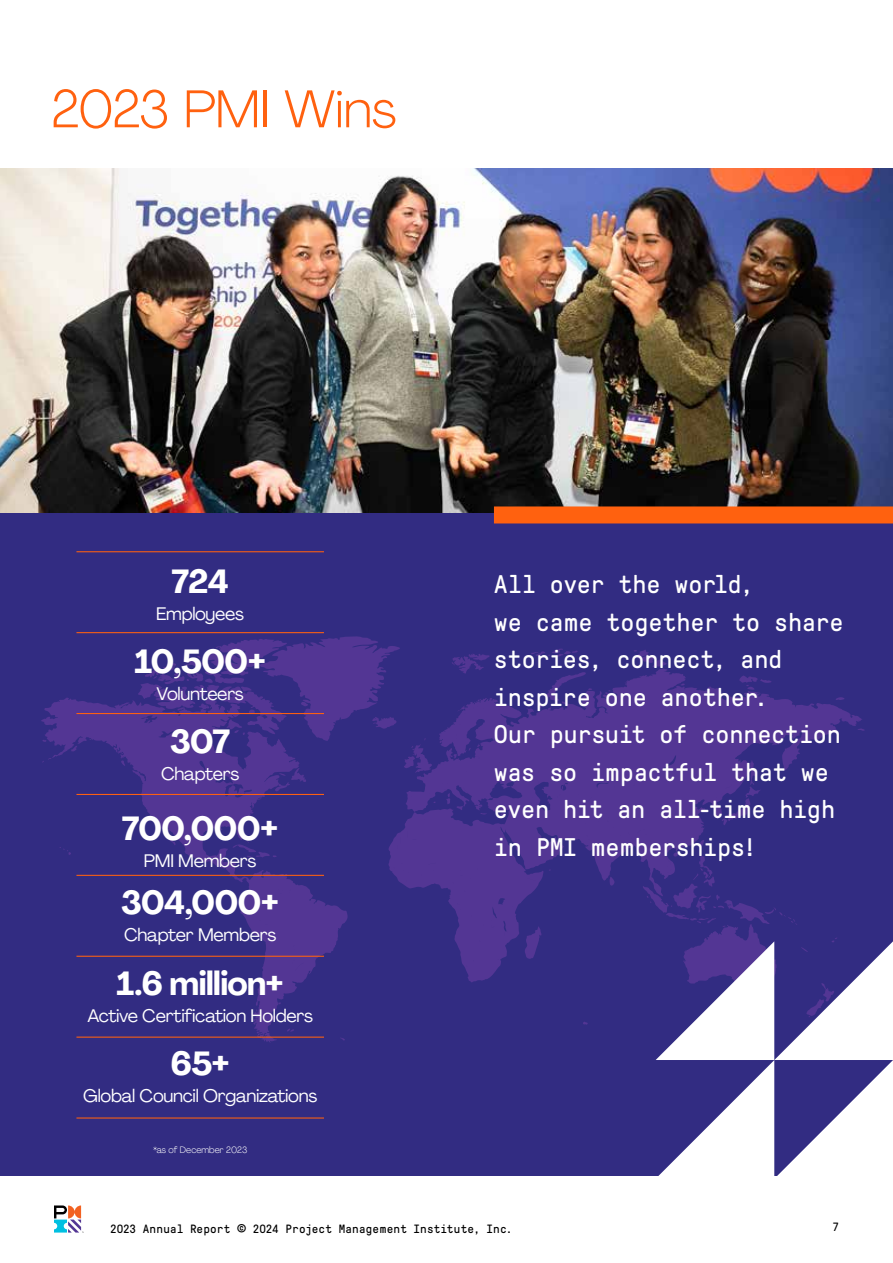
<style>
.page{position:relative;width:893px;height:1263px;background:#fff}
.page>*{position:absolute;margin:0;border:0;box-sizing:border-box;transform-origin:0 0}
.t1{font:300 52.5px "Agrandir";letter-spacing:-.01em;color:#ff610f}
.t2{font:700 33px "Agrandir";letter-spacing:-.03em;color:#fff}
.t3{font:25.5px/37.5px "GT Pressura Mono";letter-spacing:-.005em;color:#fff}
.t4{font:18px "Agrandir";letter-spacing:-.015em;color:#fff}
.t5{font:12px "GT Pressura Mono";letter-spacing:.015em;color:#000}
.t6{font:300 9px "Agrandir";color:#fff}
.s1{font-size:16.5px}
</style>
<div class="page">
<div style="left:0;top:498px;width:893px;height:678px;background:#322c82"></div>
<svg style="left:41px;top:698px;width:307px;height:345px"></svg>
<svg style="left:137px;top:636px;width:263px;height:146px"></svg>
<svg style="left:452px;top:654px;width:38px;height:14px"></svg>
<svg style="left:531px;top:648px;width:47px;height:9px"></svg>
<svg style="left:634px;top:650px;width:33px;height:17px"></svg>
<svg style="left:388px;top:668px;width:475px;height:314px"></svg>
<svg style="left:232px;top:839px;width:45px;height:19px"></svg>
<svg style="left:456px;top:806px;width:7px;height:4px"></svg>
<svg style="left:446px;top:793px;width:4px;height:12px"></svg>
<svg style="left:54px;top:1205px;width:30px;height:28px"></svg>
<img style="left:0;top:169px;width:893px;height:344px">
<div style="left:494px;top:506px;width:399px;height:17px;background:#ff610f"></div>
<hr style="left:76px;top:551px;width:248px;height:1px;background:#ff610f">
<hr style="left:76px;top:713px;width:248px;height:1px;background:#ff610f">
<hr style="left:76px;top:632px;width:248px;height:1px;background:#ff610f">
<hr style="left:76px;top:875px;width:248px;height:1px;background:#ff610f">
<hr style="left:76px;top:794px;width:248px;height:1px;background:#ff610f">
<hr style="left:76px;top:956px;width:248px;height:1px;background:#ff610f">
<hr style="left:76px;top:1036px;width:248px;height:2px;background:#ff610f">
<hr style="left:76px;top:1117px;width:248px;height:1px;background:#ff610f">
<svg style="left:642px;top:839px;width:251px;height:337px"></svg>
<h1 class="t1" style="left:51px;top:77px;width:347px">2023 PMI Wins</h1>
<p class="t2" style="left:172px;top:561px;width:59px">724</p>
<p class="t4" style="left:156px;top:602px;width:89px">Employees</p>
<p class="t2" style="left:134px;top:641px;width:133px">10,500+</p>
<p class="t4" style="left:157px;top:683px;width:89px">Volunteers</p>
<p class="t2" style="left:170px;top:721px;width:61px">307</p>
<p class="t4" style="left:161px;top:763px;width:80px">Chapters</p>
<p class="t2" style="left:122px;top:808px;width:158px">700,000+</p>
<p class="t4" style="left:144px;top:849px;width:114px">PMI Members</p>
<p class="t2" style="left:121px;top:882px;width:160px">304,000+</p>
<p class="t4" style="left:124px;top:924px;width:154px">Chapter Members</p>
<p class="t2" style="left:116px;top:963px;width:169px">1.6 million+</p>
<p class="t4" style="left:87px;top:1004px;width:227px">Active Certification Holders</p>
<p class="t2" style="left:171px;top:1043px;width:61px">65+</p>
<p class="t4" style="left:83px;top:1084px;width:236px">Global Council Organizations</p>
<p class="t6" style="left:153px;top:1144px;width:96px">*as of December 2023</p>
<p class="t3" style="left:494px;top:566px;width:351px">All over the world,<br>we came together to share stories, connect, and inspire one another.<br>Our pursuit of connection was so impactful that we even hit an all-time high in PMI memberships!</p>
<p class="t5" style="left:110px;top:1222px;width:404px">2023 Annual Report <span class="s1">©</span> 2024 Project Management Institute, Inc.</p>
<p class="t5" style="left:832px;top:1220px;width:8px">7</p>
</div>
